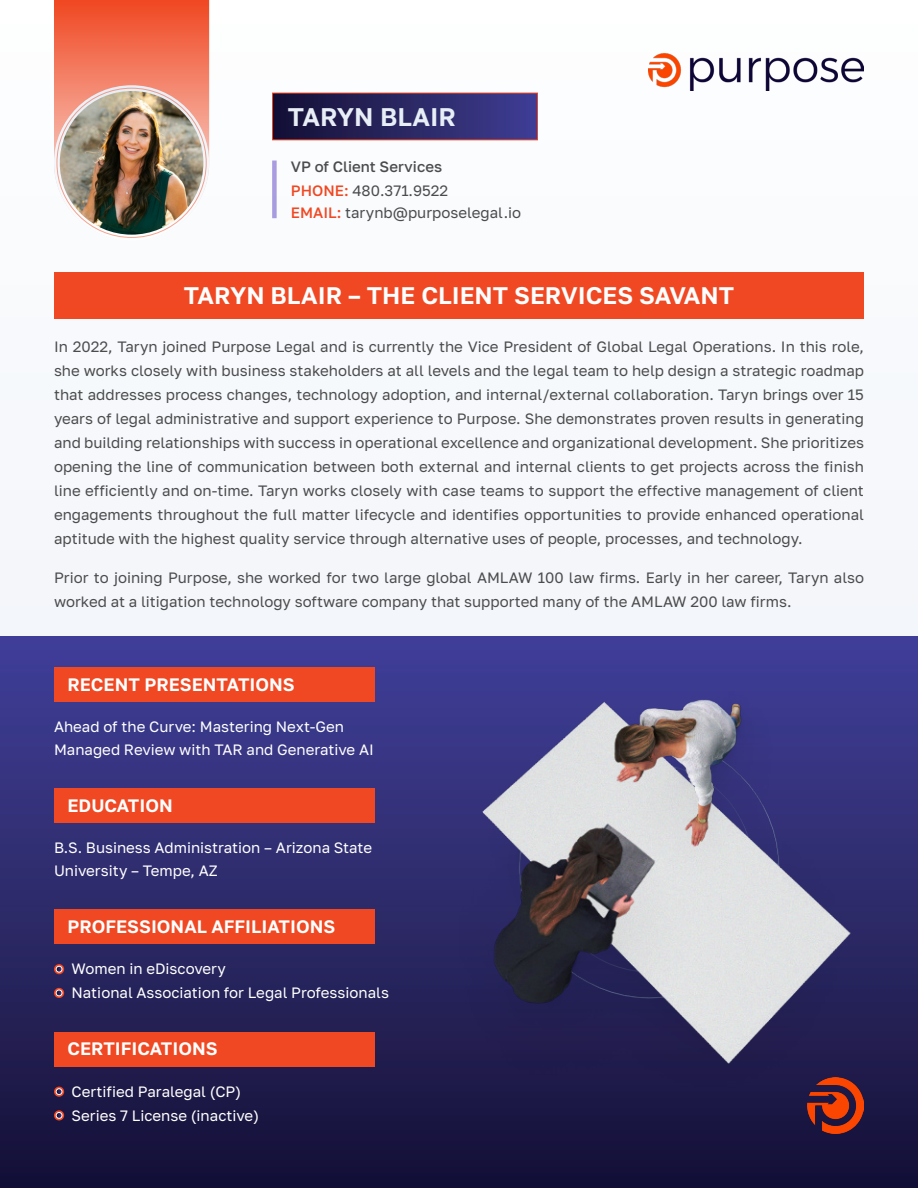
<style>
.page{position:relative;width:918px;height:1188px;background:#f7f9fc}
.page>*{position:absolute;margin:0;border:0;box-sizing:border-box;transform-origin:0 0}
.t1{font:600 25.5px "Golos Text";color:#e8eef5}
.t2{font:600 24px "Golos Text";color:#fff}
.t3{font:600 18px "Golos Text";color:#fff}
.t4{font:15px/24px "Golos Text";color:#4b4c4d;text-align:justify}
.t5{font:15px/22.5px "Golos Text";color:#fff}
.t6{font:500 15px "Golos Text";color:#4b4c4d}
.s1{font-weight:500;color:#f04822}
</style>
<div class="page">
<hr style="left:0;top:0;width:1px;height:301px;background:#fbfcfe">
<img style="left:649px;top:54px;width:215px;height:37px">
<div style="left:0;top:636px;width:918px;height:552px;background:linear-gradient(to bottom,#434099,#171136)"></div>
<div style="left:54px;top:272px;width:810px;height:46px;background:#f04822"></div>
<svg style="left:54px;top:0;width:155px;height:197px;background:#f26f52"></svg>
<svg style="left:54px;top:85px;width:155px;height:155px"></svg>
<img style="left:60px;top:91px;width:143px;height:144px;border-radius:72px">
<svg style="left:272px;top:92px;width:266px;height:49px;background:#382d64"></svg>
<div style="left:272px;top:161px;width:5px;height:57px;background:#a99ce0"></div>
<img style="left:808px;top:1095px;width:56px;height:39px">
<div style="left:54px;top:668px;width:320px;height:34px;background:#f04822"></div>
<div style="left:54px;top:789px;width:320px;height:34px;background:#f04822"></div>
<div style="left:54px;top:910px;width:320px;height:34px;background:#f04822"></div>
<svg style="left:54px;top:964px;width:10px;height:10px"></svg>
<svg style="left:56px;top:966px;width:6px;height:6px"></svg>
<div style="left:56px;top:966px;width:6px;height:7px;border:1px solid #fff;border-radius:50%"></div>
<svg style="left:54px;top:988px;width:10px;height:10px"></svg>
<svg style="left:56px;top:990px;width:6px;height:6px"></svg>
<div style="left:54px;top:1032px;width:320px;height:34px;background:#f04822"></div>
<svg style="left:54px;top:1087px;width:10px;height:10px"></svg>
<svg style="left:56px;top:1089px;width:6px;height:6px"></svg>
<div style="left:56px;top:1088px;width:6px;height:7px;border:1px solid #fff;border-radius:50%"></div>
<svg style="left:54px;top:1110px;width:10px;height:11px"></svg>
<svg style="left:56px;top:1112px;width:6px;height:6px"></svg>
<div style="left:56px;top:1112px;width:6px;height:7px;border:1px solid #fff;border-radius:50%"></div>
<img style="left:459px;top:681px;width:405px;height:414px">
<p class="t1" style="left:288px;top:101px;width:170px">TARYN BLAIR</p>
<p class="t6" style="left:291px;top:157px;width:153px">VP of Client Services</p>
<p class="t4" style="left:291px;top:178px;width:159px"><span class="s1">PHONE:</span> 480.371.9522</p>
<p class="t4" style="left:291px;top:201px;width:232px"><span class="s1">EMAIL:</span> tarynb@purposelegal.io</p>
<p class="t2" style="left:184px;top:281px;width:552px">TARYN BLAIR – THE CLIENT SERVICES SAVANT</p>
<p class="t4" style="left:54px;top:335px;width:812px">In 2022, Taryn joined Purpose Legal and is currently the Vice President of Global Legal Operations. In this role, she works closely with business stakeholders at all levels and the legal team to help design a strategic roadmap that addresses process changes, technology adoption, and internal/external collaboration. Taryn brings over 15 years of legal administrative and support experience to Purpose. She demonstrates proven results in generating and building relationships with success in operational excellence and organizational development. She prioritizes opening the line of communication between both external and internal clients to get projects across the finish line efficiently and on-time. Taryn works closely with case teams to support the effective management of client engagements throughout the full matter lifecycle and identifies opportunities to provide enhanced operational aptitude with the highest quality service through alternative uses of people, processes, and technology.</p>
<p class="t4" style="left:54px;top:566px;width:812px">Prior to joining Purpose, she worked for two large global AMLAW 100 law firms. Early in her career, Taryn also worked at a litigation technology software company that supported many of the AMLAW 200 law firms.</p>
<p class="t3" style="left:68px;top:673px;width:229px">RECENT PRESENTATIONS</p>
<p class="t5" style="left:54px;top:716px;width:321px">Ahead of the Curve: Mastering Next-Gen<br>Managed Review with TAR and Generative AI</p>
<p class="t3" style="left:68px;top:794px;width:107px">EDUCATION</p>
<p class="t5" style="left:54px;top:837px;width:320px">B.S. Business Administration – Arizona State<br>University – Tempe, AZ</p>
<p class="t3" style="left:68px;top:915px;width:269px">PROFESSIONAL AFFILIATIONS</p>
<p class="t5" style="left:72px;top:958px;width:156px">Women in eDiscovery</p>
<p class="t5" style="left:72px;top:982px;width:319px">National Association for Legal Professionals</p>
<p class="t3" style="left:68px;top:1038px;width:152px">CERTIFICATIONS</p>
<p class="t5" style="left:72px;top:1080px;width:171px">Certified Paralegal (CP)</p>
<p class="t5" style="left:72px;top:1104px;width:189px">Series 7 License (inactive)</p>
</div>
